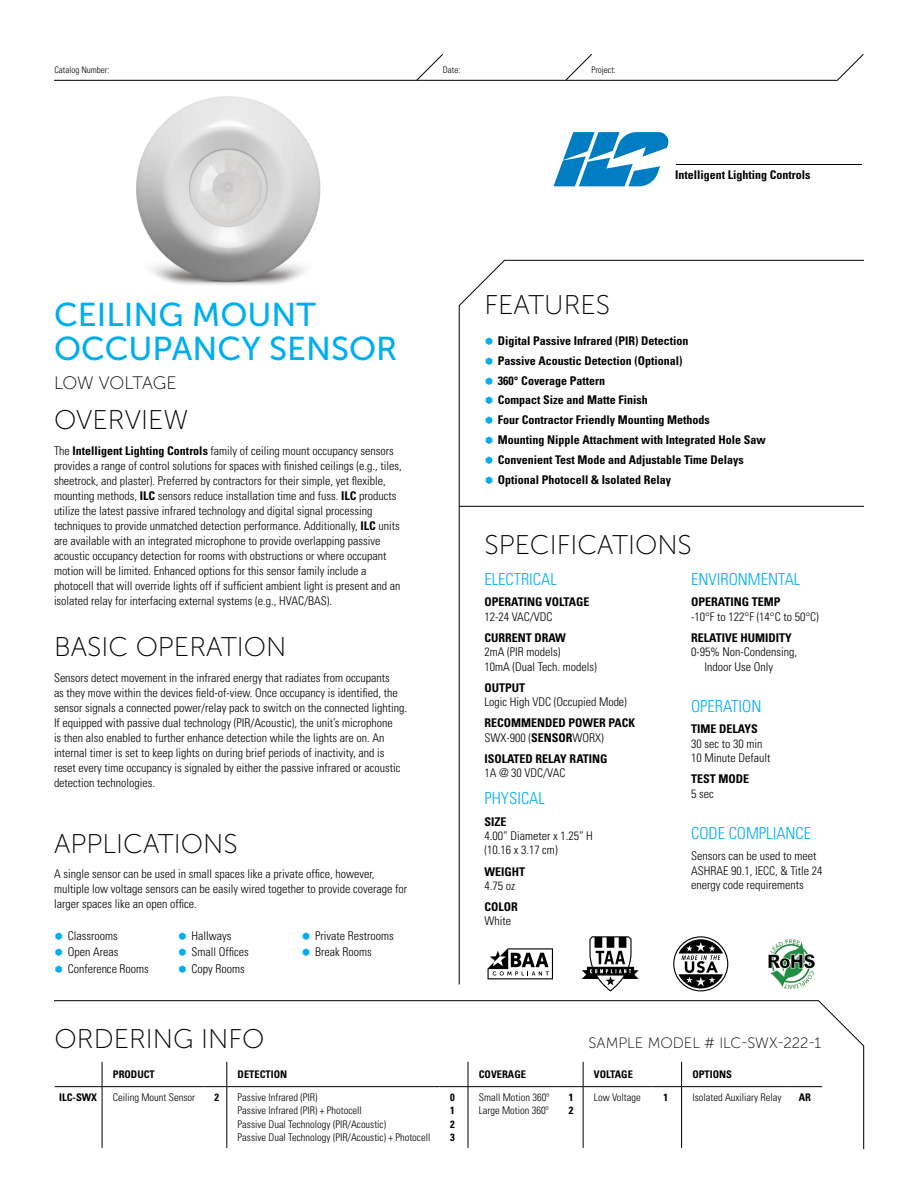
<style>
.page{position:relative;width:918px;height:1188px;background:#fff}
.page>*{position:absolute;margin:0;border:0;box-sizing:border-box;transform-origin:0 0}
.t1{font:33px/34.2px "Museo Sans 500";color:#00aeef}
.t2{font:27px "Museo Sans 100";color:#000}
.t3{font:18px "Museo Sans 100";letter-spacing:-.005em;color:#000}
.t4{font:300 condensed 16.5px "Univers LT Std";color:#00aeef}
.t5{font:15px "Museo Sans 100";color:#000}
.t6{font:300 condensed 12px/15px "Univers LT Std";color:#000}
.t7{font:700 condensed 12px/19.8px "Univers LT Std";color:#000}
.t8{font:300 condensed 10.5px/13.5px "Univers LT Std";color:#000}
.t9{font:700 condensed 10.5px/13.5px "Univers LT Std";color:#000;text-align:justify}
.t10{font:300 condensed 9px "Univers LT Std";color:#000}
.s1{font-weight:700}
.s2{font-weight:300}
</style>
<div class="page">
<svg style="left:54px;top:1000px;width:810px;height:150px"></svg>
<svg style="left:458px;top:260px;width:407px;height:725px"></svg>
<hr style="left:459px;top:506px;width:405px;height:1px;background:#000">
<svg style="left:54px;top:54px;width:810px;height:27px"></svg>
<img style="left:136px;top:96px;width:185px;height:189px">
<hr style="left:226px;top:1087px;width:1px;height:61px;background:#000">
<hr style="left:468px;top:1087px;width:1px;height:61px;background:#000">
<hr style="left:583px;top:1087px;width:1px;height:61px;background:#000">
<hr style="left:681px;top:1087px;width:1px;height:61px;background:#000">
<hr style="left:227px;top:1086px;width:212px;height:1px;background:#000">
<svg style="left:439px;top:1062px;width:30px;height:25px"></svg>
<hr style="left:468px;top:1086px;width:90px;height:1px;background:#000">
<svg style="left:558px;top:1062px;width:26px;height:25px"></svg>
<hr style="left:583px;top:1086px;width:70px;height:1px;background:#000">
<svg style="left:653px;top:1062px;width:29px;height:25px"></svg>
<hr style="left:682px;top:1086px;width:106px;height:1px;background:#000">
<hr style="left:788px;top:1086px;width:34px;height:1px;background:#000">
<hr style="left:55px;top:1086px;width:47px;height:1px;background:#000">
<hr style="left:102px;top:1086px;width:102px;height:1px;background:#000">
<svg style="left:204px;top:1062px;width:23px;height:25px"></svg>
<svg style="left:102px;top:1062px;width:1px;height:24px"></svg>
<hr style="left:102px;top:1087px;width:1px;height:61px;background:#000">
<svg style="left:673px;top:936px;width:55px;height:55px"></svg>
<img style="left:765px;top:938px;width:52px;height:51px">
<svg style="left:582px;top:936px;width:57px;height:55px"></svg>
<svg style="left:488px;top:948px;width:65px;height:31px"></svg>
<svg style="left:554px;top:132px;width:114px;height:54px"></svg>
<hr style="left:677px;top:164px;width:185px;height:1px;background:#000">
<svg style="left:486px;top:337px;width:6px;height:8px"></svg>
<svg style="left:486px;top:357px;width:6px;height:8px"></svg>
<svg style="left:486px;top:377px;width:6px;height:8px"></svg>
<svg style="left:486px;top:397px;width:6px;height:7px"></svg>
<svg style="left:486px;top:417px;width:6px;height:7px"></svg>
<svg style="left:486px;top:437px;width:6px;height:7px"></svg>
<svg style="left:486px;top:456px;width:6px;height:8px"></svg>
<svg style="left:486px;top:476px;width:6px;height:8px"></svg>
<p class="t10" style="left:54px;top:65px;width:56px">Catalog Number:</p>
<p class="t10" style="left:443px;top:65px;width:19px">Date:</p>
<p class="t10" style="left:591px;top:65px;width:26px">Project:</p>
<p class="t7" style="left:675px;top:165px;width:137px">Intelligent Lighting Controls</p>
<h1 class="t1" style="left:54px;top:298px;width:345px">CEILING MOUNT<br>OCCUPANCY SENSOR</h1>
<h3 class="t3" style="left:54px;top:373px;width:124px">LOW VOLTAGE</h3>
<h2 class="t2" style="left:54px;top:405px;width:136px">OVERVIEW</h2>
<p class="t6" style="left:54px;top:443px;width:349px">The <span class="s1">Intelligent Lighting Controls</span> family of ceiling mount occupancy sensors provides a range of control solutions for spaces with finished ceilings (e.g., tiles, sheetrock, and plaster). Preferred by contractors for their simple, yet flexible, mounting methods, <span class="s1">ILC</span> sensors reduce installation time and fuss. <span class="s1">ILC</span> products utilize the latest passive infrared technology and digital signal processing techniques to provide unmatched detection performance. Additionally, <span class="s1">ILC</span> units are available with an integrated microphone to provide overlapping passive acoustic occupancy detection for rooms with obstructions or where occupant motion will be limited. Enhanced options for this sensor family include a photocell that will override lights off if sufficient ambient light is present and an isolated relay for interfacing external systems (e.g., HVAC/BAS).</p>
<h2 class="t2" style="left:54px;top:633px;width:234px">BASIC OPERATION</h2>
<p class="t6" style="left:54px;top:671px;width:355px">Sensors detect movement in the infrared energy that radiates from occupants<br>as they move within the devices field-of-view. Once occupancy is identified, the sensor signals a connected power/relay pack to switch on the connected lighting.<br>If equipped with passive dual technology (PIR/Acoustic), the unit’s microphone<br>is then also enabled to further enhance detection while the lights are on. An internal timer is set to keep lights on during brief periods of inactivity, and is reset every time occupancy is signaled by either the passive infrared or acoustic detection technologies.</p>
<h2 class="t2" style="left:54px;top:829px;width:185px">APPLICATIONS</h2>
<p class="t6" style="left:54px;top:867px;width:355px">A single sensor can be used in small spaces like a private office, however, multiple low voltage sensors can be easily wired together to provide coverage for larger spaces like an open office.</p>
<p class="t6" style="left:68px;top:928px;width:83px;line-height:16.5px">Classrooms<br>Open Areas<br>Conference Rooms</p>
<p class="t6" style="left:191px;top:928px;width:59px;line-height:16.5px">Hallways<br>Small Offices<br>Copy Rooms</p>
<p class="t6" style="left:315px;top:928px;width:80px;line-height:16.5px">Private Restrooms<br>Break Rooms</p>
<h2 class="t2" style="left:484px;top:291px;width:127px">FEATURES</h2>
<p class="t7" style="left:498px;top:331px;width:270px">Digital Passive Infrared (PIR) Detection<br>Passive Acoustic Detection (Optional)<br>360° Coverage Pattern<br>Compact Size and Matte Finish<br>Four Contractor Friendly Mounting Methods<br>Mounting Nipple Attachment with Integrated Hole Saw Convenient Test Mode and Adjustable Time Delays Optional Photocell &amp; Isolated Relay</p>
<h2 class="t2" style="left:484px;top:530px;width:209px">SPECIFICATIONS</h2>
<h3 class="t4" style="left:484px;top:569px;width:74px">ELECTRICAL</h3>
<p class="t7" style="left:484px;top:592px;width:107px">OPERATING VOLTAGE</p>
<p class="t6" style="left:484px;top:609px;width:70px">12-24 VAC/VDC</p>
<p class="t7" style="left:484px;top:628px;width:83px">CURRENT DRAW</p>
<p class="t6" style="left:484px;top:645px;width:114px;line-height:14.4px">2mA (PIR models)<br>10mA (Dual Tech. models)</p>
<p class="t7" style="left:484px;top:678px;width:42px">OUTPUT</p>
<p class="t6" style="left:484px;top:694px;width:144px">Logic High VDC (Occupied Mode)</p>
<p class="t7" style="left:484px;top:716px;width:152px;line-height:14.4px">RECOMMENDED POWER PACK<br><span class="s2">SWX-900 (</span>SENSOR<span class="s2">WORX)</span></p>
<p class="t7" style="left:484px;top:749px;width:125px">ISOLATED RELAY RATING</p>
<p class="t6" style="left:484px;top:766px;width:83px">1A @ 30 VDC/VAC</p>
<h3 class="t4" style="left:484px;top:789px;width:62px">PHYSICAL</h3>
<p class="t7" style="left:484px;top:811px;width:24px">SIZE</p>
<p class="t6" style="left:484px;top:829px;width:110px;line-height:14.4px">4.00” Diameter x 1.25” H (10.16 x 3.17 cm)</p>
<p class="t7" style="left:484px;top:861px;width:42px">WEIGHT</p>
<p class="t6" style="left:484px;top:878px;width:32px">4.75 oz</p>
<p class="t7" style="left:484px;top:897px;width:35px">COLOR</p>
<p class="t6" style="left:484px;top:914px;width:28px">White</p>
<h3 class="t4" style="left:691px;top:569px;width:111px">ENVIRONMENTAL</h3>
<p class="t7" style="left:691px;top:592px;width:91px">OPERATING TEMP</p>
<p class="t6" style="left:691px;top:609px;width:129px">-10°F to 122°F (14°C to 50°C)</p>
<p class="t7" style="left:691px;top:628px;width:102px">RELATIVE HUMIDITY</p>
<p class="t6" style="left:705px;top:645px;width:94px;line-height:14.4px;text-indent:-14px">0-95% Non-Condensing,<br>Indoor Use Only</p>
<h3 class="t4" style="left:691px;top:696px;width:72px">OPERATION</h3>
<p class="t7" style="left:691px;top:719px;width:68px">TIME DELAYS</p>
<p class="t6" style="left:691px;top:736px;width:81px;line-height:14.4px">30 sec to 30 min<br>10 Minute Default</p>
<p class="t7" style="left:691px;top:769px;width:59px">TEST MODE</p>
<p class="t6" style="left:691px;top:786px;width:24px">5 sec</p>
<h3 class="t4" style="left:691px;top:824px;width:122px">CODE COMPLIANCE</h3>
<p class="t6" style="left:691px;top:849px;width:133px;line-height:14.4px">Sensors can be used to meet<br>ASHRAE 90.1, IECC, &amp; Title 24 energy code requirements</p>
<h2 class="t2" style="left:55px;top:1025px;width:211px">ORDERING INFO</h2>
<p class="t5" style="left:589px;top:1035px;width:234px">SAMPLE MODEL # ILC-SWX-222-1</p>
<p class="t9" style="left:113px;top:1068px;width:44px">PRODUCT</p>
<p class="t9" style="left:238px;top:1068px;width:51px">DETECTION</p>
<p class="t9" style="left:479px;top:1068px;width:49px">COVERAGE</p>
<p class="t9" style="left:594px;top:1068px;width:41px">VOLTAGE</p>
<p class="t9" style="left:692px;top:1068px;width:41px">OPTIONS</p>
<p class="t9" style="left:59px;top:1090px;width:39px">ILC-SWX</p>
<p class="t8" style="left:113px;top:1090px;width:84px">Ceiling Mount Sensor</p>
<p class="t9" style="left:214px;top:1090px;width:6px">2</p>
<p class="t8" style="left:238px;top:1090px;width:194px">Passive Infrared (PIR)<br>Passive Infrared (PIR) + Photocell<br>Passive Dual Technology (PIR/Acoustic)<br>Passive Dual Technology (PIR/Acoustic) + Photocell</p>
<p class="t9" style="left:450px;top:1090px;width:6px">0<br>1<br>2<br>3</p>
<p class="t8" style="left:479px;top:1090px;width:72px">Small Motion 360º<br>Large Motion 360º</p>
<p class="t9" style="left:569px;top:1090px;width:6px">1<br>2</p>
<p class="t8" style="left:594px;top:1090px;width:48px">Low Voltage</p>
<p class="t9" style="left:663px;top:1090px;width:6px">1</p>
<p class="t8" style="left:692px;top:1090px;width:91px">Isolated Auxiliary Relay</p>
<p class="t9" style="left:799px;top:1090px;width:14px">AR</p>
</div>
